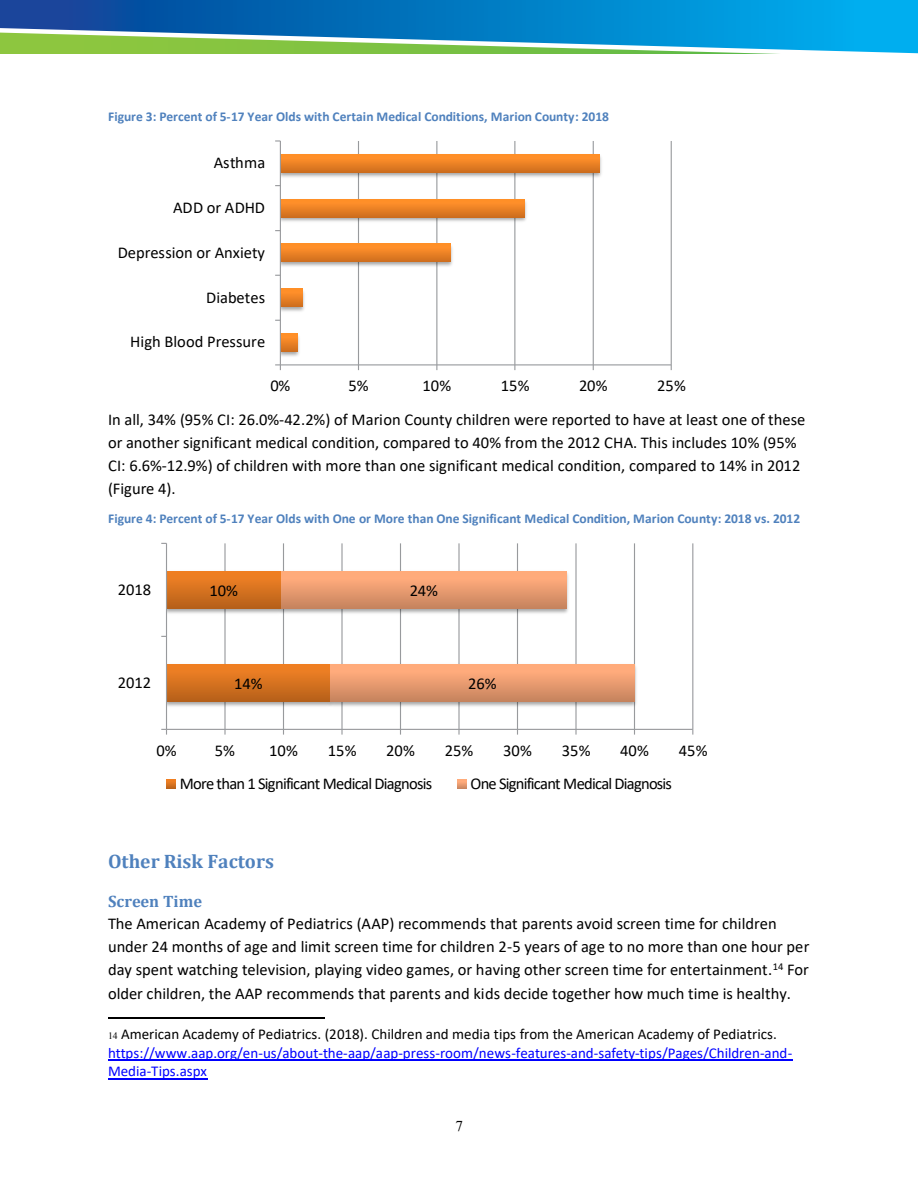
<style>
.page{position:relative;width:918px;height:1188px;background:#fff}
.page>*{position:absolute;margin:0;border:0;box-sizing:border-box;transform-origin:0 0}
.t1{font:700 19.5px "Cambria";color:#4f81bd}
.t2{font:16.5px/23px "Calibri";color:#000}
.t3{font:16.5px "Calibri";letter-spacing:-.045em;color:#000}
.t4{font:15px/18.3px "Calibri";color:#00f}
.t5{font:15px "Times New Roman";color:#000}
.t6{font:700 13.5px "Calibri";color:#4f81bd}
.s1{font-family:"Cambria";font-weight:700;color:#4f81bd}
.s2{font-family:"Times New Roman";font-size:9.75px;color:#000}
.s3{color:#000}
</style>
<div class="page">
<hr style="left:108px;top:1017px;width:216px;height:1px;background:#000">
<hr style="left:108px;top:1060px;width:685px;height:1px;background:#00f">
<hr style="left:108px;top:1078px;width:99px;height:1px;background:#00f">
<hr style="left:358px;top:141px;width:1px;height:224px;background:#989a9d">
<hr style="left:436px;top:141px;width:1px;height:224px;background:#989a9d">
<hr style="left:514px;top:141px;width:1px;height:224px;background:#989a9d">
<hr style="left:593px;top:141px;width:1px;height:224px;background:#989a9d">
<hr style="left:671px;top:141px;width:1px;height:224px;background:#989a9d">
<img style="left:281px;top:333px;width:19px;height:24px">
<img style="left:281px;top:288px;width:24px;height:24px">
<img style="left:281px;top:241px;width:172px;height:29px">
<img style="left:281px;top:196px;width:246px;height:29px">
<img style="left:281px;top:152px;width:321px;height:28px">
<svg style="left:281px;top:334px;width:17px;height:17px"></svg>
<svg style="left:281px;top:289px;width:21px;height:18px"></svg>
<svg style="left:281px;top:244px;width:170px;height:18px;background:#eb8124"></svg>
<svg style="left:281px;top:199px;width:243px;height:18px;background:#eb8124"></svg>
<svg style="left:281px;top:154px;width:318px;height:18px;background:#ec8224"></svg>
<hr style="left:280px;top:364px;width:391px;height:1px;background:#989a9d">
<hr style="left:280px;top:141px;width:1px;height:224px;background:#989a9d">
<svg style="left:275px;top:364px;width:6px;height:6px"></svg>
<hr style="left:224px;top:543px;width:2px;height:186px;background:#989a9d">
<hr style="left:283px;top:543px;width:1px;height:186px;background:#989a9d">
<hr style="left:341px;top:543px;width:2px;height:186px;background:#989a9d">
<hr style="left:400px;top:543px;width:1px;height:186px;background:#989a9d">
<hr style="left:458px;top:543px;width:2px;height:186px;background:#989a9d">
<hr style="left:517px;top:543px;width:1px;height:186px;background:#989a9d">
<hr style="left:575px;top:543px;width:2px;height:186px;background:#989a9d">
<hr style="left:634px;top:543px;width:1px;height:186px;background:#989a9d">
<hr style="left:692px;top:543px;width:1px;height:186px;background:#989a9d">
<img style="left:167px;top:662px;width:158px;height:47px">
<img style="left:167px;top:569px;width:109px;height:47px">
<img style="left:325px;top:662px;width:312px;height:47px">
<img style="left:276px;top:569px;width:293px;height:47px">
<svg style="left:167px;top:664px;width:163px;height:37px;background:#d6721f"></svg>
<svg style="left:167px;top:571px;width:114px;height:37px;background:#d6721f"></svg>
<svg style="left:330px;top:664px;width:304px;height:37px;background:#e89b6f"></svg>
<svg style="left:281px;top:571px;width:286px;height:37px;background:#e89b6f"></svg>
<hr style="left:167px;top:729px;width:526px;height:1px;background:#989a9d">
<hr style="left:166px;top:543px;width:1px;height:186px;background:#989a9d">
<svg style="left:167px;top:780px;width:9px;height:9px"></svg>
<svg style="left:457px;top:780px;width:9px;height:9px"></svg>
<svg style="left:0;top:53px;width:918px;height:1px"></svg>
<svg style="left:0;top:0;width:918px;height:53px;background:#2a93b5"></svg>
<p class="t6" style="left:108px;top:107px;width:502px">Figure 3: Percent of 5-17 Year Olds with Certain Medical Conditions, Marion County: 2018</p>
<p class="t2" style="left:214px;top:151px;width:53px">Asthma</p>
<p class="t2" style="left:173px;top:196px;width:93px">ADD or ADHD</p>
<p class="t2" style="left:118px;top:240px;width:149px">Depression or Anxiety</p>
<p class="t2" style="left:206px;top:285px;width:60px">Diabetes</p>
<p class="t2" style="left:130px;top:330px;width:136px">High Blood Pressure</p>
<p class="t2" style="left:270px;top:374px;width:22px">0%</p>
<p class="t2" style="left:349px;top:374px;width:22px">5%</p>
<p class="t2" style="left:423px;top:374px;width:30px">10%</p>
<p class="t2" style="left:501px;top:374px;width:30px">15%</p>
<p class="t2" style="left:579px;top:374px;width:30px">20%</p>
<p class="t2" style="left:657px;top:374px;width:30px">25%</p>
<p class="t2" style="left:108px;top:407px;width:699px">In all, 34% (95% CI: 26.0%-42.2%) of Marion County children were reported to have at least one of these or another significant medical condition, compared to 40% from the 2012 CHA. This includes 10% (95% CI: 6.6%-12.9%) of children with more than one significant medical condition, compared to 14% in 2012 (Figure 4).</p>
<p class="t6" style="left:108px;top:509px;width:694px">Figure 4: Percent of 5-17 Year Olds with One or More than One Significant Medical Condition, Marion County: 2018 vs. 2012</p>
<p class="t2" style="left:118px;top:577px;width:35px">2018</p>
<p class="t2" style="left:118px;top:671px;width:35px">2012</p>
<p class="t2" style="left:210px;top:578px;width:30px">10%</p>
<p class="t2" style="left:234px;top:671px;width:30px">14%</p>
<p class="t2" style="left:410px;top:578px;width:30px">24%</p>
<p class="t2" style="left:468px;top:671px;width:30px">26%</p>
<p class="t2" style="left:156px;top:738px;width:22px">0%</p>
<p class="t2" style="left:215px;top:738px;width:22px">5%</p>
<p class="t2" style="left:269px;top:738px;width:30px">10%</p>
<p class="t2" style="left:328px;top:738px;width:30px">15%</p>
<p class="t2" style="left:386px;top:738px;width:30px">20%</p>
<p class="t2" style="left:445px;top:738px;width:30px">25%</p>
<p class="t2" style="left:503px;top:738px;width:30px">30%</p>
<p class="t2" style="left:562px;top:738px;width:30px">35%</p>
<p class="t2" style="left:620px;top:738px;width:30px">40%</p>
<p class="t2" style="left:679px;top:738px;width:30px">45%</p>
<p class="t3" style="left:180px;top:772px;width:254px">More than 1 Significant Medical Diagnosis</p>
<p class="t3" style="left:471px;top:772px;width:203px">One Significant Medical Diagnosis</p>
<p class="t1" style="left:108px;top:848px;width:167px">Other Risk Factors</p>
<p class="t2" style="left:108px;top:889px;width:703px"><span class="s1">Screen Time<br></span>The American Academy of Pediatrics (AAP) recommends that parents avoid screen time for children under 24 months of age and limit screen time for children 2-5 years of age to no more than one hour per day spent watching television, playing video games, or having other screen time for entertainment.<sup>14</sup> For older children, the AAP recommends that parents and kids decide together how much time is healthy.</p>
<p class="t4" style="left:108px;top:1025px;width:686px"><span class="s2">14</span> <span class="s3">American Academy of Pediatrics. (2018). Children and media tips from the American Academy of Pediatrics. </span>https://www.aap.org/en-us/about-the-aap/aap-press-room/news-features-and-safety-tips/Pages/Children-and-<br>Media-Tips.aspx</p>
<p class="t5" style="left:455px;top:1116px;width:9px">7</p>
</div>
